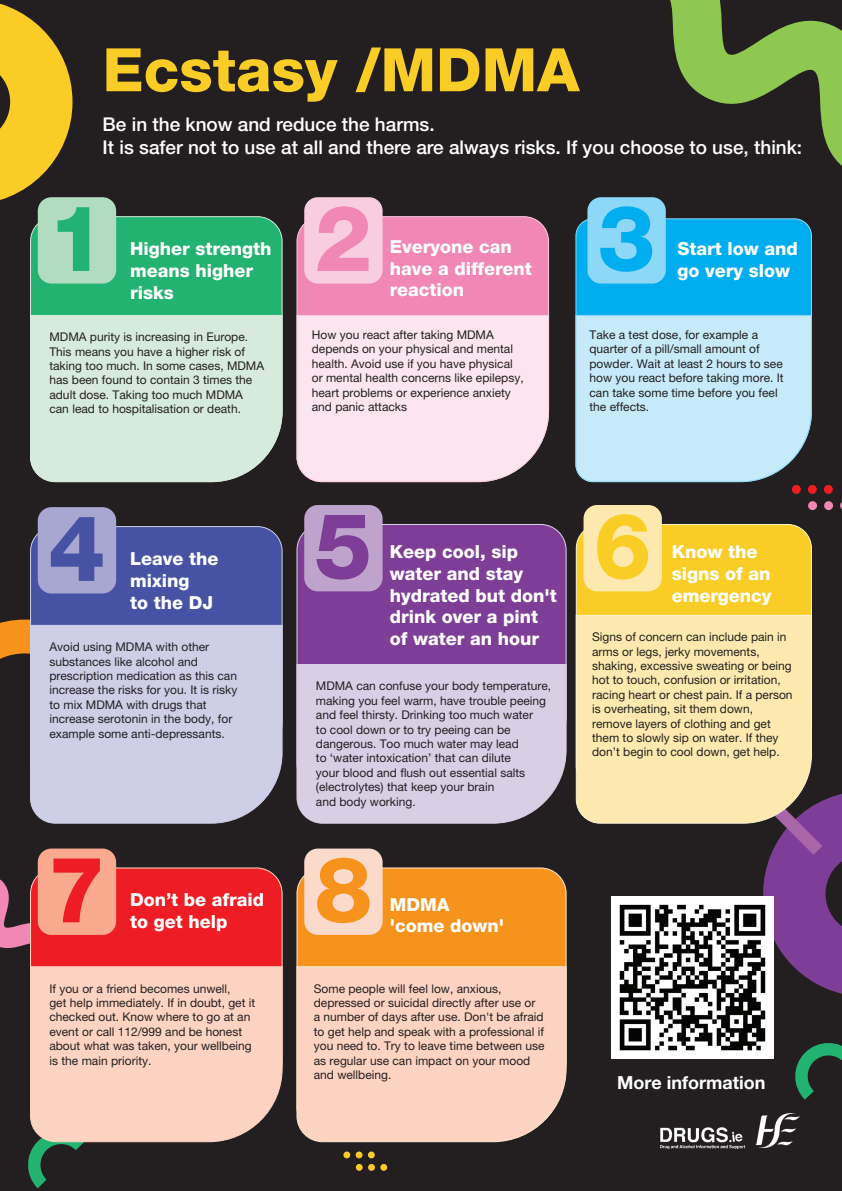
<style>
.page{position:relative;width:842px;height:1191px;background:#231f20}
.page>*{position:absolute;margin:0;border:0;box-sizing:border-box;transform-origin:0 0}
.t1{font:800 91.4px "Helvetica Neue LT Pro";color:#7e3e98}
.t2{font:800 91.4px "Helvetica Neue LT Pro";color:#ee1d23}
.t3{font:800 91.4px "Helvetica Neue LT Pro";color:#f7931d}
.t4{font:800 91.4px "Helvetica Neue LT Pro";color:#facd26}
.t5{font:800 91.4px "Helvetica Neue LT Pro";color:#f087b5}
.t6{font:800 91.4px "Helvetica Neue LT Pro";color:#00aeef}
.t7{font:800 91.4px "Helvetica Neue LT Pro";color:#23b371}
.t8{font:800 91.4px "Helvetica Neue LT Pro";color:#4652a3}
.t9{font:800 60px "Helvetica Neue LT Pro";color:#facd26}
.t10{font:500 19px/22.8px "Helvetica Neue LT Pro";color:#fff}
.t11{font:800 18px/21.6px "Helvetica Neue LT Pro";color:#fff}
.t12{font:700 18px "Helvetica Neue LT Pro";color:#fff}
.t13{font:12px/14.4px "Helvetica Neue LT Pro";color:#231f20}
</style>
<div class="page">
<svg style="left:0;top:3px;width:72px;height:201px"></svg>
<svg style="left:0;top:879px;width:30px;height:69px"></svg>
<svg style="left:670px;top:0;width:172px;height:166px"></svg>
<svg style="left:799px;top:1043px;width:43px;height:57px"></svg>
<svg style="left:28px;top:1142px;width:57px;height:46px"></svg>
<svg style="left:763px;top:794px;width:79px;height:200px"></svg>
<div style="left:792px;top:485px;width:9px;height:9px;background:#ee1d23;border-radius:50%"></div>
<div style="left:808px;top:485px;width:9px;height:9px;background:#ee1d23;border-radius:50%"></div>
<div style="left:824px;top:485px;width:9px;height:9px;background:#ee1d23;border-radius:50%"></div>
<div style="left:808px;top:501px;width:9px;height:9px;background:#f087b5;border-radius:50%"></div>
<div style="left:824px;top:501px;width:9px;height:9px;background:#f087b5;border-radius:50%"></div>
<svg style="left:840px;top:502px;width:2px;height:7px"></svg>
<div style="left:343px;top:1151px;width:7px;height:7px;background:#facd26;border-radius:50%"></div>
<div style="left:356px;top:1151px;width:6px;height:7px;background:#facd26;border-radius:50%"></div>
<div style="left:368px;top:1151px;width:7px;height:7px;background:#facd26;border-radius:50%"></div>
<div style="left:356px;top:1164px;width:7px;height:6px;background:#facd26;border-radius:50%"></div>
<div style="left:368px;top:1164px;width:7px;height:6px;background:#facd26;border-radius:50%"></div>
<div style="left:380px;top:1164px;width:7px;height:6px;background:#facd26;border-radius:50%"></div>
<svg style="left:0;top:626px;width:30px;height:33px"></svg>
<img style="left:660px;top:1113px;width:139px;height:35px">
<img style="left:612px;top:896px;width:162px;height:162px">
<div style="left:296px;top:524px;width:271px;height:139px;background:#7e3e98"></div>
<div style="left:296px;top:663px;width:271px;height:161px;background:#dacee5"></div>
<div style="left:304px;top:505px;width:79px;height:86px;background:#bea4cd;border-radius:14px"></div>
<div style="left:30px;top:867px;width:253px;height:98px;background:#ee1d23"></div>
<div style="left:30px;top:965px;width:253px;height:177px;background:#fcd2c0"></div>
<div style="left:38px;top:848px;width:78px;height:87px;background:#f8a98e;border-radius:14px"></div>
<div style="left:296px;top:867px;width:271px;height:98px;background:#f7931d"></div>
<div style="left:296px;top:965px;width:271px;height:177px;background:#fcd2c0"></div>
<div style="left:304px;top:848px;width:79px;height:87px;background:#fcdacb;border-radius:14px"></div>
<div style="left:575px;top:524px;width:237px;height:90px;background:#facd26"></div>
<div style="left:575px;top:614px;width:237px;height:210px;background:#fde9ae"></div>
<div style="left:583px;top:505px;width:79px;height:86px;background:#fde9ae;border-radius:14px"></div>
<div style="left:575px;top:218px;width:237px;height:96px;background:#00aeef"></div>
<div style="left:575px;top:314px;width:237px;height:168px;background:#c6eafa"></div>
<div style="left:296px;top:216px;width:254px;height:98px;background:#f087b5"></div>
<div style="left:296px;top:314px;width:254px;height:168px;background:#fce5ee"></div>
<div style="left:304px;top:197px;width:79px;height:86px;background:#f8cddf;border-radius:14px"></div>
<div style="left:587px;top:197px;width:79px;height:86px;background:#8dd7f7;border-radius:14px"></div>
<div style="left:30px;top:216px;width:253px;height:98px;background:#23b371"></div>
<div style="left:30px;top:314px;width:253px;height:168px;background:#d7ebdc"></div>
<div style="left:38px;top:197px;width:78px;height:86px;background:#b1dcc0;border-radius:14px"></div>
<div style="left:30px;top:525px;width:253px;height:99px;background:#4652a3"></div>
<div style="left:30px;top:624px;width:253px;height:200px;background:#cecee7"></div>
<div style="left:38px;top:507px;width:78px;height:86px;background:#a8a7d2;border-radius:14px"></div>
<h2 class="t9" style="left:103px;top:34px;width:478px">Ecstasy /MDMA</h2>
<h3 class="t10" style="left:103px;top:113px;width:701px">Be in the know and reduce the harms.<br>It is safer not to use at all and there are always risks. If you choose to use, think:</h3>
<h1 class="t7" style="left:48px;top:184px;width:59px">1</h1>
<h3 class="t11" style="left:130px;top:238px;width:143px">Higher strength means higher risks</h3>
<p class="t13" style="left:49px;top:329px;width:216px">MDMA purity is increasing in Europe.<br>This means you have a higher risk of taking too much. In some cases, MDMA has been found to contain 3 times the adult dose. Taking too much MDMA can lead to hospitalisation or death.</p>
<h1 class="t5" style="left:314px;top:184px;width:59px">2</h1>
<h3 class="t11" style="left:390px;top:236px;width:144px">Everyone can have a different reaction</h3>
<p class="t13" style="left:312px;top:327px;width:213px">How you react after taking MDMA depends on your physical and mental health. Avoid use if you have physical or mental health concerns like epilepsy, heart problems or experience anxiety and panic attacks</p>
<h1 class="t6" style="left:598px;top:184px;width:59px">3</h1>
<h3 class="t11" style="left:677px;top:238px;width:122px">Start low and go very slow</h3>
<p class="t13" style="left:589px;top:327px;width:196px">Take a test dose, for example a quarter of a pill/small amount of powder. Wait at least 2 hours to see how you react before taking more. It can take some time before you feel the effects.</p>
<h1 class="t8" style="left:48px;top:494px;width:59px">4</h1>
<h3 class="t11" style="left:130px;top:548px;width:90px">Leave the mixing<br>to the DJ</h3>
<p class="t13" style="left:49px;top:639px;width:190px">Avoid using MDMA with other substances like alcohol and prescription medication as this can increase the risks for you. It is risky to mix MDMA with drugs that increase serotonin in the body, for example some anti-depressants.</p>
<h1 class="t1" style="left:314px;top:492px;width:59px">5</h1>
<h3 class="t11" style="left:390px;top:541px;width:169px">Keep cool, sip water and stay hydrated but don't drink over a pint of water an hour</h3>
<p class="t13" style="left:316px;top:678px;width:237px">MDMA can confuse your body temperature, making you feel warm, have trouble peeing and feel thirsty. Drinking too much water<br>to cool down or to try peeing can be dangerous. Too much water may lead<br>to ‘water intoxication’ that can dilute<br>your blood and flush out essential salts (electrolytes) that keep your brain<br>and body working.</p>
<h1 class="t2" style="left:48px;top:835px;width:59px">7</h1>
<h1 class="t3" style="left:314px;top:835px;width:59px">8</h1>
<h3 class="t11" style="left:130px;top:889px;width:136px">Don’t be afraid to get help</h3>
<h3 class="t11" style="left:390px;top:893px;width:116px">MDMA 'come down'</h3>
<p class="t13" style="left:49px;top:981px;width:207px">If you or a friend becomes unwell,<br>get help immediately. If in doubt, get it checked out. Know where to go at an event or call 112/999 and be honest about what was taken, your wellbeing is the main priority.</p>
<p class="t13" style="left:314px;top:981px;width:232px">Some people will feel low, anxious, depressed or suicidal directly after use or a number of days after use. Don't be afraid to get help and speak with a professional if you need to. Try to leave time between use as regular use can impact on your mood and wellbeing.</p>
<h1 class="t4" style="left:594px;top:492px;width:59px">6</h1>
<h3 class="t11" style="left:672px;top:541px;width:101px">Know the signs of an emergency</h3>
<p class="t13" style="left:592px;top:629px;width:202px">Signs of concern can include pain in arms or legs, jerky movements, shaking, excessive sweating or being hot to touch, confusion or irritation, racing heart or chest pain. If a person is overheating, sit them down, remove layers of clothing and get them to slowly sip on water. If they don’t begin to cool down, get help.</p>
<h3 class="t12" style="left:617px;top:1071px;width:150px">More information</h3>
</div>
